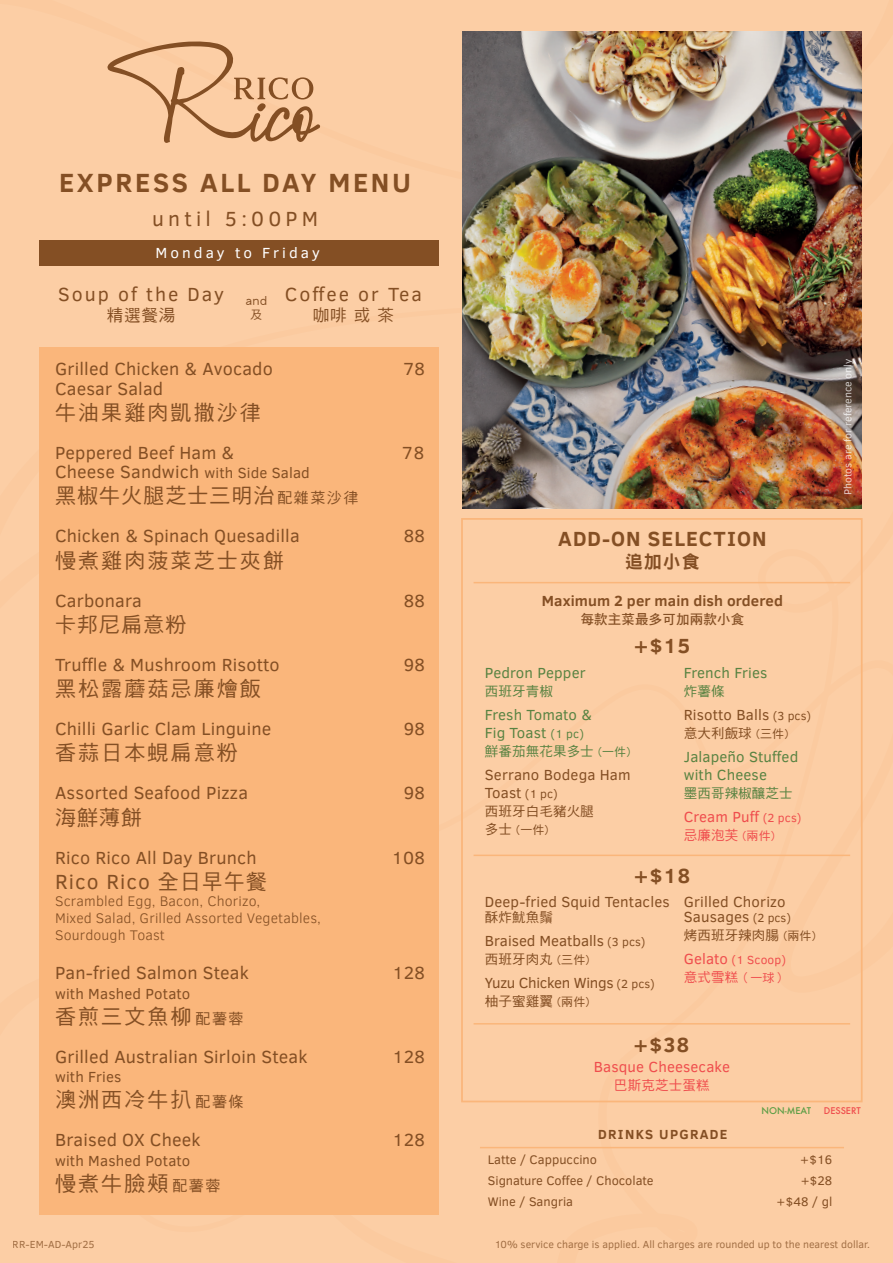
<style>
.page{position:relative;width:893px;height:1263px;background:#fff}
.page>*{position:absolute;margin:0;border:0;box-sizing:border-box;transform-origin:0 0}
.t1{font:700 27px "Clear Sans";letter-spacing:.1em;color:#844f24}
.t2{font:21px "DF Hei Std W5";letter-spacing:.1em;color:#844f24}
.t3{font:700 21px "Clear Sans";letter-spacing:.05em;color:#844f24}
.t4{font:21px "DF Hei Std W5";letter-spacing:.05em;color:#844f24}
.t5{font:21px "Clear Sans";letter-spacing:.05em;color:#844f24}
.t6{font:21px "Clear Sans";letter-spacing:.2em;color:#844f24}
.t7{font:19.5px "Clear Sans";letter-spacing:.1em;color:#844f24}
.t8{font:18px "Clear Sans";letter-spacing:.01em;color:#844f24}
.t9{font:18px "DF Hei Std W9";color:#844f24}
.t10{font:16.5px "DF Hei Std W5";letter-spacing:.05em;color:#844f24}
.t11{font:15px/18px "Clear Sans";letter-spacing:.01em;color:#844f24}
.t12{font:15px/18px "Clear Sans";letter-spacing:.01em;color:#598342}
.t13{font:15px "Clear Sans";letter-spacing:.01em;color:#ef4d4d}
.t14{font:700 15px "Clear Sans";letter-spacing:.01em;color:#844f24}
.t15{font:15px "Clear Sans";letter-spacing:-.02em;color:#844f24}
.t16{font:15px "Clear Sans";letter-spacing:.2em;color:#fff}
.t17{font:300 14.25px/17.1px "Clear Sans";letter-spacing:.01em;color:#844f24}
.t18{font:13.5px "DF Hei Std W5";letter-spacing:.01em;color:#844f24}
.t19{font:13.5px "DF Hei Std W5";letter-spacing:.01em;color:#598342}
.t20{font:13.5px "DF Hei Std W5";letter-spacing:.01em;color:#ef4d4d}
.t21{font:700 13.5px "Clear Sans";letter-spacing:.1em;color:#844f24}
.t22{font:13.5px "DF Hei Std W7";letter-spacing:.01em;color:#844f24}
.t23{font:12.75px "Clear Sans";color:#844f24}
.t24{font:12px "Clear Sans";letter-spacing:.01em;color:#ef4d4d}
.t25{font:12px "DF Hei Std W5";color:#844f24}
.t26{font:10.5px "Clear Sans";color:#844f24}
.t27{font:10.5px "Clear Sans";color:#fff}
.t28{font:500 9px "Futura";color:#5a9d44}
.t29{font:500 9px "Futura";color:#ef4d4d}
.s1{font-size:15px}
.s2{font-family:"DF Hei Std W5"}
.s3{font-size:12px}
.s4{font-size:13.5px}
</style>
<div class="page">
<div style="left:0;top:210px;width:893px;height:302px;background:#fccea5"></div>
<div style="left:555px;top:256px;width:338px;height:1007px;background:#fccea5"></div>
<div style="left:0;top:512px;width:893px;height:481px;background:#fccea5"></div>
<div style="left:0;top:972px;width:506px;height:291px;background:#fccea5"></div>
<div style="left:0;top:0;width:893px;height:210px;background:#fccea5"></div>
<img style="left:462px;top:32px;width:400px;height:476px">
<div style="left:39px;top:347px;width:400px;height:868px;background:#fab67b"></div>
<div style="left:461px;top:518px;width:402px;height:584px;border:2px solid #fab67b"></div>
<svg style="left:107px;top:41px;width:214px;height:102px;background:#e8b88f"></svg>
<div style="left:39px;top:240px;width:400px;height:26px;background:#844f24"></div>
<hr style="left:480px;top:1147px;width:364px;height:1px;background:#fab67b">
<hr style="left:474px;top:582px;width:376px;height:1px;background:#fab67b">
<hr style="left:474px;top:855px;width:376px;height:1px;background:#fab67b">
<hr style="left:474px;top:1023px;width:376px;height:1px;background:#fab67b">
<h1 class="t1" style="left:59px;top:163px;width:354px">EXPRESS ALL DAY MENU</h1>
<p class="t6" style="left:152px;top:205px;width:168px">until 5:00PM</p>
<p class="t16" style="left:155px;top:243px;width:166px">Monday to Friday</p>
<p class="t7" style="left:58px;top:282px;width:168px">Soup of the Day</p>
<p class="t10" style="left:107px;top:306px;width:70px">精選餐湯</p>
<p class="t18" style="left:246px;top:292px;width:22px">and</p>
<p class="t25" style="left:250px;top:308px;width:13px">及</p>
<p class="t7" style="left:285px;top:282px;width:139px">Coffee or Tea</p>
<p class="t10" style="left:313px;top:306px;width:83px">咖啡 或 茶</p>
<p class="t8" style="left:55px;top:357px;width:219px">Grilled Chicken &amp; Avocado</p>
<p class="t8" style="left:403px;top:357px;width:23px">78</p>
<p class="t8" style="left:55px;top:376px;width:110px">Caesar Salad</p>
<p class="t2" style="left:55px;top:401px;width:207px">牛油果雞肉凱撒沙律</p>
<p class="t8" style="left:55px;top:441px;width:181px">Peppered Beef Ham &amp;</p>
<p class="t8" style="left:402px;top:441px;width:24px">78</p>
<p class="t8" style="left:55px;top:460px;width:256px">Cheese Sandwich <span class="s1">with Side Salad</span></p>
<p class="t4" style="left:55px;top:484px;width:305px">黑椒牛火腿芝士三明治<span class="s1">配雜菜沙律</span></p>
<p class="t8" style="left:55px;top:524px;width:246px">Chicken &amp; Spinach Quesadilla</p>
<p class="t8" style="left:404px;top:524px;width:23px">88</p>
<p class="t2" style="left:55px;top:549px;width:230px">慢煮雞肉菠菜芝士夾餅</p>
<p class="t8" style="left:55px;top:588px;width:88px">Carbonara</p>
<p class="t8" style="left:404px;top:588px;width:23px">88</p>
<p class="t2" style="left:55px;top:613px;width:133px">卡邦尼扁意粉</p>
<p class="t8" style="left:55px;top:653px;width:226px">Truffle &amp; Mushroom Risotto</p>
<p class="t8" style="left:404px;top:653px;width:23px">98</p>
<p class="t2" style="left:55px;top:677px;width:207px">黑松露蘑菇忌廉燴飯</p>
<p class="t8" style="left:55px;top:717px;width:218px">Chilli Garlic Clam Linguine</p>
<p class="t8" style="left:404px;top:717px;width:23px">98</p>
<p class="t2" style="left:55px;top:741px;width:184px">香蒜日本蜆扁意粉</p>
<p class="t8" style="left:55px;top:781px;width:194px">Assorted Seafood Pizza</p>
<p class="t8" style="left:404px;top:781px;width:23px">98</p>
<p class="t2" style="left:55px;top:805px;width:89px">海鮮薄餅</p>
<p class="t8" style="left:55px;top:845px;width:203px">Rico Rico All Day Brunch</p>
<p class="t8" style="left:392px;top:845px;width:35px">108</p>
<p class="t5" style="left:55px;top:867px;width:213px">Rico Rico <span class="s2">全日早午餐</span></p>
<p class="t17" style="left:55px;top:892px;width:267px">Scrambled Egg, Bacon, Chorizo,<br>Mixed Salad, Grilled Assorted Vegetables,<br>Sourdough Toast</p>
<p class="t8" style="left:55px;top:961px;width:195px">Pan-fried Salmon Steak</p>
<p class="t8" style="left:392px;top:961px;width:34px">128</p>
<p class="t11" style="left:55px;top:984px;width:137px">with Mashed Potato</p>
<p class="t2" style="left:55px;top:1005px;width:190px">香煎三文魚柳<span class="s1">配薯蓉</span></p>
<p class="t8" style="left:55px;top:1044px;width:254px">Grilled Australian Sirloin Steak</p>
<p class="t8" style="left:392px;top:1044px;width:34px">128</p>
<p class="t11" style="left:55px;top:1068px;width:68px">with Fries</p>
<p class="t2" style="left:55px;top:1088px;width:190px">澳洲西冷牛扒<span class="s1">配薯條</span></p>
<p class="t8" style="left:55px;top:1128px;width:147px">Braised OX Cheek</p>
<p class="t8" style="left:392px;top:1128px;width:34px">128</p>
<p class="t11" style="left:55px;top:1152px;width:137px">with Mashed Potato</p>
<p class="t2" style="left:55px;top:1172px;width:167px">慢煮牛臉頰<span class="s1">配薯蓉</span></p>
<p class="t3" style="left:558px;top:524px;width:210px">ADD-ON SELECTION</p>
<p class="t9" style="left:625px;top:552px;width:76px">追加小食</p>
<p class="t14" style="left:542px;top:589px;width:243px">Maximum 2 per main dish ordered</p>
<p class="t22" style="left:581px;top:611px;width:165px">每款主菜最多可加兩款小食</p>
<p class="t3" style="left:634px;top:630px;width:58px">+$15</p>
<p class="t12" style="left:485px;top:663px;width:102px">Pedron Pepper</p>
<p class="t19" style="left:485px;top:683px;width:70px">西班牙青椒</p>
<p class="t12" style="left:485px;top:705px;width:109px">Fresh Tomato &amp;<br>Fig Toast <span class="s3">(1 pc)</span></p>
<p class="t19" style="left:485px;top:743px;width:147px">鮮番茄無花果多士 <span class="s3">(一件)</span></p>
<p class="t11" style="left:485px;top:765px;width:147px">Serrano Bodega Ham<br>Toast <span class="s3">(1 pc)</span></p>
<p class="t18" style="left:485px;top:803px;width:110px">西班牙白毛豬火腿</p>
<p class="t25" style="left:485px;top:823px;width:65px"><span class="s4">多士</span> (一件)</p>
<p class="t12" style="left:684px;top:663px;width:85px">French Fries</p>
<p class="t19" style="left:684px;top:683px;width:42px">炸薯條</p>
<p class="t11" style="left:684px;top:705px;width:129px">Risotto Balls <span class="s3">(3 pcs)</span></p>
<p class="t18" style="left:684px;top:725px;width:106px">意大利飯球 <span class="s3">(三件)</span></p>
<p class="t12" style="left:684px;top:747px;width:116px">Jalapeño Stuffed with Cheese</p>
<p class="t19" style="left:684px;top:785px;width:110px">墨西哥辣椒釀芝士</p>
<p class="t13" style="left:684px;top:806px;width:119px">Cream Puff <span class="s3">(2 pcs)</span></p>
<p class="t20" style="left:684px;top:827px;width:93px">忌廉泡芙 <span class="s3">(兩件)</span></p>
<p class="t3" style="left:634px;top:860px;width:58px">+$18</p>
<p class="t11" style="left:485px;top:892px;width:186px">Deep-fried Squid Tentacles</p>
<p class="t18" style="left:485px;top:909px;width:70px">酥炸魷魚鬚</p>
<p class="t11" style="left:485px;top:931px;width:162px">Braised Meatballs <span class="s3">(3 pcs)</span></p>
<p class="t18" style="left:485px;top:951px;width:106px">西班牙肉丸 <span class="s3">(三件)</span></p>
<p class="t15" style="left:485px;top:972px;width:172px">Yuzu Chicken Wings <span class="s3">(2 pcs)</span></p>
<p class="t18" style="left:485px;top:993px;width:106px">柚子蜜雞翼 <span class="s3">(兩件)</span></p>
<p class="t11" style="left:684px;top:894px;width:109px;line-height:15px">Grilled Chorizo<br>Sausages <span class="s3">(2 pcs)</span></p>
<p class="t18" style="left:684px;top:927px;width:133px">烤西班牙辣肉腸 <span class="s3">(兩件)</span></p>
<p class="t24" style="left:684px;top:951px;width:104px"><span class="s1">Gelato</span> (1 Scoop)</p>
<p class="t20" style="left:684px;top:969px;width:104px">意式雪糕<span class="s3">（一球）</span></p>
<p class="t3" style="left:633px;top:1029px;width:57px">+$38</p>
<p class="t13" style="left:594px;top:1057px;width:138px">Basque Cheesecake</p>
<p class="t20" style="left:614px;top:1078px;width:97px">巴斯克芝士蛋糕</p>
<p class="t27" style="left:841px;top:495px;width:138px;rotate:-90deg">Photos are for reference only</p>
<p class="t21" style="left:598px;top:1124px;width:131px">DRINKS UPGRADE</p>
<p class="t28" style="left:761px;top:1104px;width:51px">NON-MEAT</p>
<p class="t29" style="left:824px;top:1104px;width:38px">DESSERT</p>
<p class="t23" style="left:488px;top:1151px;width:111px">Latte / Cappuccino</p>
<p class="t23" style="left:800px;top:1151px;width:34px">+$16</p>
<p class="t23" style="left:488px;top:1172px;width:167px">Signature Coffee / Chocolate</p>
<p class="t23" style="left:801px;top:1172px;width:33px">+$28</p>
<p class="t23" style="left:488px;top:1193px;width:87px">Wine / Sangria</p>
<p class="t23" style="left:777px;top:1193px;width:57px">+$48 / gl</p>
<p class="t26" style="left:13px;top:1237px;width:83px">RR-EM-AD-Apr25</p>
<p class="t26" style="left:494px;top:1237px;width:377px">10% service charge is applied. All charges are rounded up to the nearest dollar.</p>
</div>
